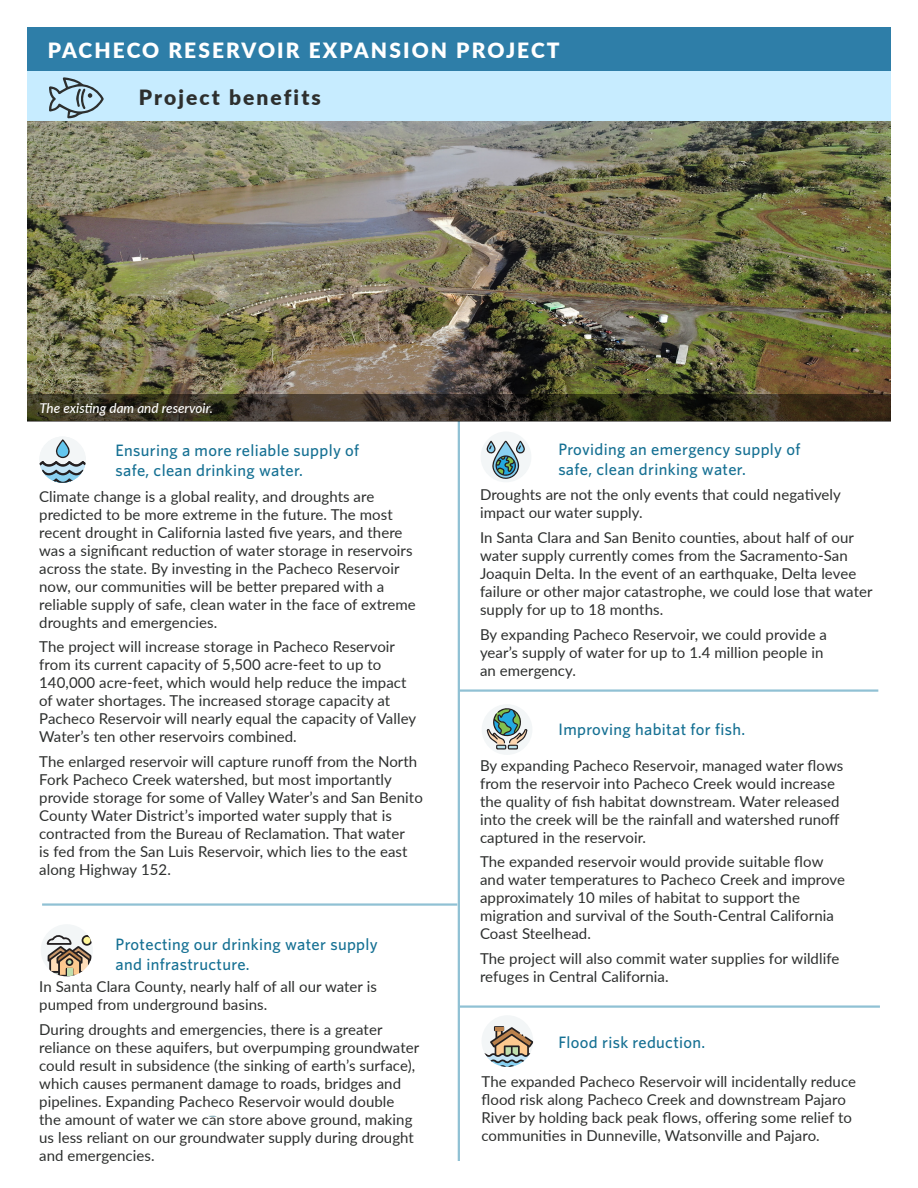
<style>
.page{position:relative;width:918px;height:1188px;background:#fff}
.page>*{position:absolute;margin:0;border:0;box-sizing:border-box;transform-origin:0 0}
.Title_14_pt_black{font:900 21px "Lato";letter-spacing:.1em;color:#fff}
.t1{font:900 21px "Lato";letter-spacing:.1em;color:#2d2f2e}
.t2{font:500 16.5px/19.8px "Whitney";letter-spacing:.02em;color:#157093}
.t3{font:15px/18px "Lato";letter-spacing:.005em;color:#2d2f2e}
.t4{font:italic 500 13.5px "Lato";color:#fff}
</style>
<div class="page">
<hr style="left:459px;top:689px;width:419px;height:3px;background:#90c1d4">
<hr style="left:459px;top:1005px;width:421px;height:3px;background:#90c1d4">
<hr style="left:42px;top:903px;width:415px;height:3px;background:#90c1d4">
<hr style="left:458px;top:385px;width:2px;height:776px;background:#90c1d4">
<div style="left:482px;top:1015px;width:51px;height:52px;background:#f3f6f7;border-radius:50%"></div>
<svg style="left:484px;top:1026px;width:49px;height:41px"></svg>
<div style="left:482px;top:704px;width:50px;height:51px;background:#f3f6f7;border-radius:50%"></div>
<svg style="left:487px;top:708px;width:40px;height:42px"></svg>
<div style="left:481px;top:432px;width:50px;height:50px;background:#f3f6f7;border-radius:50%"></div>
<svg style="left:486px;top:440px;width:39px;height:39px"></svg>
<svg style="left:39px;top:439px;width:47px;height:44px"></svg>
<div style="left:41px;top:924px;width:52px;height:52px;background:#f3f6f7;border-radius:50%"></div>
<svg style="left:46px;top:935px;width:46px;height:41px"></svg>
<div style="left:67px;top:968px;width:5px;height:8px;background:#c0dfae"></div>
<div style="left:27px;top:69px;width:864px;height:66px;background:#c7ecff"></div>
<div style="left:27px;top:27px;width:864px;height:44px;background:#2e7ea8"></div>
<svg style="left:49px;top:77px;width:55px;height:41px"></svg>
<img style="left:27px;top:122px;width:864px;height:272px">
<svg style="left:27px;top:394px;width:864px;height:27px;background:#342f20"></svg>
<p class="Title_14_pt_black" style="left:48px;top:34px;width:514px">PACHECO RESERVOIR EXPANSION PROJECT</p>
<p class="t1" style="left:139px;top:81px;width:183px">Project benefits</p>
<p class="t4" style="left:39px;top:399px;width:175px">The existing dam and reservoir.</p>
<p class="t2" style="left:116px;top:440px;width:245px">Ensuring a more reliable supply of safe, clean drinking water.</p>
<p class="t3" style="left:39px;top:487px;width:378px">Climate change is a global reality, and droughts are predicted to be more extreme in the future. The most recent drought in California lasted five years, and there was a significant reduction of water storage in reservoirs across the state. By investing in the Pacheco Reservoir now, our communities will be better prepared with a reliable supply of safe, clean water in the face of extreme droughts and emergencies.</p>
<p class="t3" style="left:39px;top:637px;width:379px">The project will increase storage in Pacheco Reservoir from its current capacity of 5,500 acre-feet to up to 140,000 acre-feet, which would help reduce the impact of water shortages. The increased storage capacity at Pacheco Reservoir will nearly equal the capacity of Valley Water’s ten other reservoirs combined.</p>
<p class="t3" style="left:39px;top:752px;width:385px">The enlarged reservoir will capture runoff from the North Fork Pacheco Creek watershed, but most importantly provide storage for some of Valley Water’s and San Benito County Water District’s imported water supply that is contracted from the Bureau of Reclamation. That water<br>is fed from the San Luis Reservoir, which lies to the east along Highway 152.</p>
<p class="t2" style="left:116px;top:934px;width:264px">Protecting our drinking water supply and infrastructure.</p>
<p class="t3" style="left:39px;top:977px;width:339px">In Santa Clara County, nearly half of all our water is pumped from underground basins.</p>
<p class="t3" style="left:39px;top:1020px;width:382px">During droughts and emergencies, there is a greater reliance on these aquifers, but overpumping groundwater could result in subsidence (the sinking of earth’s surface), which causes permanent damage to roads, bridges and pipelines. Expanding Pacheco Reservoir would double the amount of water we can store above ground, making us less reliant on our groundwater supply during drought and emergencies.</p>
<p class="t2" style="left:558px;top:439px;width:244px">Providing an emergency supply of safe, clean drinking water.</p>
<p class="t3" style="left:480px;top:485px;width:362px">Droughts are not the only events that could negatively impact our water supply.</p>
<p class="t3" style="left:480px;top:528px;width:394px">In Santa Clara and San Benito counties, about half of our water supply currently comes from the Sacramento-San Joaquin Delta. In the event of an earthquake, Delta levee failure or other major catastrophe, we could lose that water supply for up to 18 months.</p>
<p class="t3" style="left:480px;top:625px;width:348px">By expanding Pacheco Reservoir, we could provide a year’s supply of water for up to 1.4 million people in an emergency.</p>
<p class="t2" style="left:559px;top:719px;width:188px">Improving habitat for fish.</p>
<p class="t3" style="left:480px;top:756px;width:365px">By expanding Pacheco Reservoir, managed water flows from the reservoir into Pacheco Creek would increase the quality of fish habitat downstream. Water released into the creek will be the rainfall and watershed runoff captured in the reservoir.</p>
<p class="t3" style="left:480px;top:852px;width:366px">The expanded reservoir would provide suitable flow and water temperatures to Pacheco Creek and improve approximately 10 miles of habitat to support the migration and survival of the South-Central California Coast Steelhead.</p>
<p class="t3" style="left:480px;top:949px;width:361px">The project will also commit water supplies for wildlife refuges in Central California.</p>
<p class="t2" style="left:559px;top:1032px;width:148px">Flood risk reduction.</p>
<p class="t3" style="left:482px;top:1072px;width:376px">The expanded Pacheco Reservoir will incidentally reduce flood risk along Pacheco Creek and downstream Pajaro River by holding back peak flows, offering some relief to communities in Dunneville, Watsonville and Pajaro.</p>
</div>
